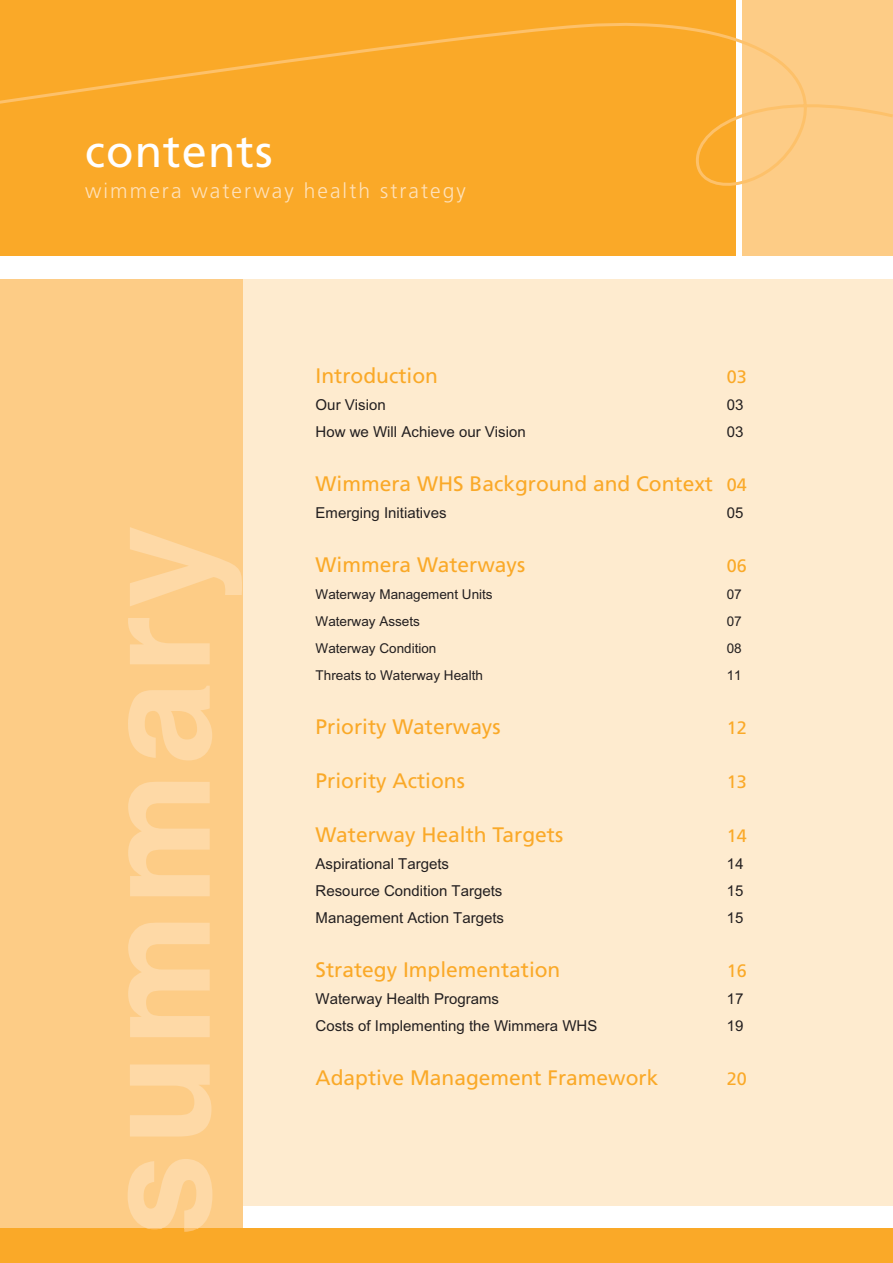
<style>
.page{position:relative;width:893px;height:1263px;background:#fff}
.page>*{position:absolute;margin:0;border:0;box-sizing:border-box;transform-origin:0 0}
.t1{font:45px "Frutiger";letter-spacing:.025em;color:#fff}
.t2{font:21px "Frutiger";color:#faa928}
.t3{font:300 21px "Frutiger";letter-spacing:.1em;color:#fee1b9}
.t4{font:18px "Frutiger";color:#faa928}
.t5{font:15px "Arial";color:#231f20}
.t6{font:13.5px "Arial";color:#231f20}
.s1{font-size:18px}
</style>
<div class="page">
<div style="left:238px;top:279px;width:654px;height:926px;background:#feebcf"></div>
<div style="left:0;top:279px;width:242px;height:952px;background:#fdcc86"></div>
<div style="left:0;top:1228px;width:893px;height:35px;background:#faa928"></div>
<div style="left:0;top:0;width:736px;height:255px;background:#faa928"></div>
<div style="left:742px;top:0;width:151px;height:255px;background:#fdcc86"></div>
<svg style="left:0;top:23px;width:893px;height:163px"></svg>
<svg style="left:128px;top:527px;width:114px;height:701px"></svg>
<svg style="left:146px;top:1228px;width:53px;height:4px"></svg>
<h1 class="t1" style="left:85px;top:133px;width:189px">contents</h1>
<h2 class="t3" style="left:85px;top:182px;width:382px">wimmera waterway health strategy</h2>
<h2 class="t2" style="left:316px;top:367px;width:124px">Introduction</h2>
<p class="t4" style="left:727px;top:369px;width:21px">03</p>
<p class="t5" style="left:316px;top:396px;width:72px">Our Vision</p>
<p class="t5" style="left:727px;top:396px;width:18px">03</p>
<p class="t5" style="left:316px;top:423px;width:212px">How we Will Achieve our Vision</p>
<p class="t5" style="left:727px;top:423px;width:18px">03</p>
<h2 class="t2" style="left:316px;top:475px;width:433px">Wimmera WHS Background and Context <span class="s1">04</span></h2>
<p class="t5" style="left:316px;top:504px;width:132px">Emerging Initiatives</p>
<p class="t5" style="left:727px;top:504px;width:18px">05</p>
<h2 class="t2" style="left:316px;top:556px;width:211px">Wimmera Waterways</h2>
<p class="t4" style="left:727px;top:558px;width:21px">06</p>
<p class="t6" style="left:316px;top:586px;width:179px">Waterway Management Units</p>
<p class="t6" style="left:727px;top:586px;width:17px">07</p>
<p class="t6" style="left:316px;top:613px;width:106px">Waterway Assets</p>
<p class="t6" style="left:727px;top:613px;width:17px">07</p>
<p class="t6" style="left:316px;top:640px;width:122px">Waterway Condition</p>
<p class="t6" style="left:727px;top:640px;width:17px">08</p>
<p class="t6" style="left:316px;top:667px;width:169px">Threats to Waterway Health</p>
<p class="t6" style="left:727px;top:667px;width:17px">11</p>
<h2 class="t2" style="left:316px;top:718px;width:186px">Priority Waterways</h2>
<p class="t4" style="left:727px;top:720px;width:21px">12</p>
<h2 class="t2" style="left:316px;top:772px;width:151px">Priority Actions</h2>
<p class="t4" style="left:727px;top:774px;width:21px">13</p>
<h2 class="t2" style="left:316px;top:826px;width:249px">Waterway Health Targets</h2>
<p class="t4" style="left:727px;top:828px;width:21px">14</p>
<p class="t5" style="left:316px;top:855px;width:135px">Aspirational Targets</p>
<p class="t5" style="left:727px;top:855px;width:18px">14</p>
<p class="t5" style="left:316px;top:882px;width:188px">Resource Condition Targets</p>
<p class="t5" style="left:727px;top:882px;width:18px">15</p>
<p class="t5" style="left:316px;top:909px;width:190px">Management Action Targets</p>
<p class="t5" style="left:727px;top:909px;width:18px">15</p>
<h2 class="t2" style="left:316px;top:961px;width:246px">Strategy Implementation</h2>
<p class="t4" style="left:727px;top:963px;width:21px">16</p>
<p class="t5" style="left:316px;top:990px;width:185px">Waterway Health Programs</p>
<p class="t5" style="left:727px;top:990px;width:18px">17</p>
<p class="t5" style="left:316px;top:1017px;width:283px">Costs of Implementing the Wimmera WHS</p>
<p class="t5" style="left:727px;top:1017px;width:18px">19</p>
<h2 class="t2" style="left:316px;top:1069px;width:344px">Adaptive Management Framework</h2>
<p class="t4" style="left:727px;top:1071px;width:21px">20</p>
</div>
